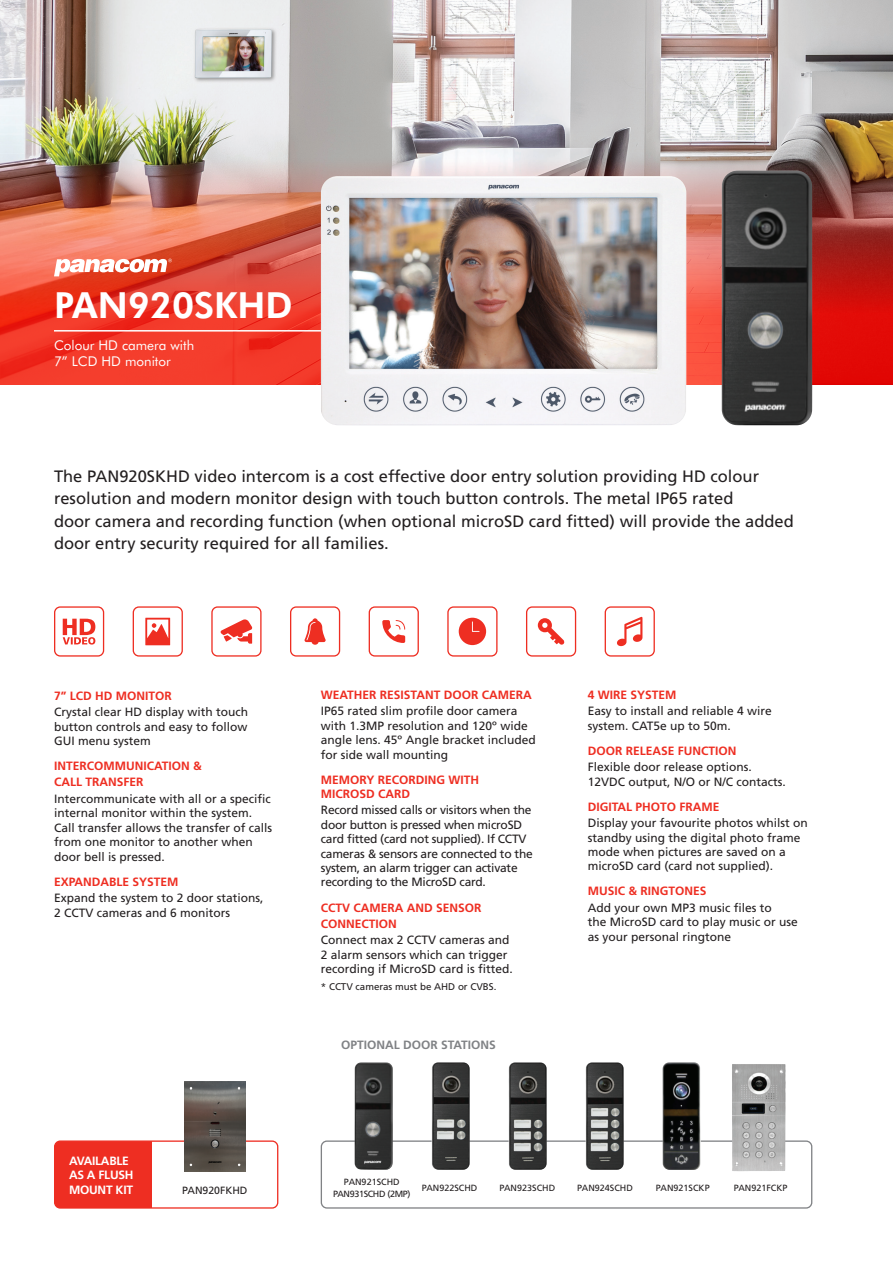
<style>
.page{position:relative;width:893px;height:1263px;background:#fff}
.page>*{position:absolute;margin:0;border:0;box-sizing:border-box;transform-origin:0 0}
.t1{font:800 36px "Futura BT";color:#fff}
.t2{font:16.5px/22.5px "Frutiger";color:#231f20}
.t3{font:13.5px/16.2px "Futura BT";color:#fff}
.t4{font:12px/14.4px "Frutiger";color:#231f20}
.t5{font:700 12px/16.2px "Frutiger";color:#ee2e22}
.t6{font:12px/14.4px "Frutiger";letter-spacing:-.02em;color:#231f20}
.t7{font:700 12px/14.4px "Frutiger";letter-spacing:-.02em;color:#fff}
.t8{font:700 12px "Frutiger";color:#808285}
.t9{font:10.5px "Frutiger";color:#231f20}
.t10{font:9.75px "Frutiger";color:#231f20}
.t11{font:9px "Frutiger";color:#231f20}
.t12{font:9px/12.9px "Frutiger";letter-spacing:-.04em;color:#231f20;text-align:center}
</style>
<div class="page">
<img style="left:0;top:0;width:893px;height:158px">
<img style="left:0;top:158px;width:893px;height:226px">
<hr style="left:54px;top:330px;width:450px;height:2px;background:#fff">
<svg style="left:54px;top:259px;width:118px;height:17px"></svg>
<img style="left:722px;top:171px;width:90px;height:254px">
<img style="left:321px;top:176px;width:365px;height:249px">
<svg style="left:459px;top:618px;width:27px;height:27px"></svg>
<div style="left:447px;top:606px;width:50px;height:51px;border:1px solid #ee2e22;border-radius:6px"></div>
<svg style="left:145px;top:618px;width:25px;height:27px"></svg>
<div style="left:133px;top:606px;width:50px;height:51px;border:1px solid #ee2e22;border-radius:6px"></div>
<svg style="left:538px;top:618px;width:27px;height:27px"></svg>
<div style="left:526px;top:606px;width:50px;height:51px;border:1px solid #ee2e22;border-radius:6px"></div>
<svg style="left:221px;top:619px;width:31px;height:25px"></svg>
<div style="left:211px;top:606px;width:51px;height:51px;border:1px solid #ee2e22;border-radius:6px"></div>
<svg style="left:305px;top:618px;width:21px;height:27px"></svg>
<div style="left:290px;top:606px;width:50px;height:51px;border:1px solid #ee2e22;border-radius:6px"></div>
<svg style="left:617px;top:617px;width:25px;height:29px"></svg>
<div style="left:605px;top:606px;width:50px;height:51px;border:1px solid #ee2e22;border-radius:6px"></div>
<svg style="left:382px;top:620px;width:23px;height:23px"></svg>
<div style="left:369px;top:606px;width:50px;height:51px;border:1px solid #ee2e22;border-radius:6px"></div>
<div style="left:54px;top:606px;width:50px;height:51px;border:1px solid #ee2e22;border-radius:6px"></div>
<svg style="left:63px;top:619px;width:32px;height:26px"></svg>
<div style="left:55px;top:1141px;width:97px;height:67px;background:#ee2e22"></div>
<div style="left:54px;top:1140px;width:224px;height:68px;border:1px solid #ee2e22;border-radius:6px"></div>
<img style="left:184px;top:1081px;width:61px;height:90px">
<div style="left:321px;top:1140px;width:491px;height:68px;border:1px solid #808285;border-radius:6px"></div>
<img style="left:663px;top:1062px;width:38px;height:108px">
<img style="left:355px;top:1062px;width:38px;height:108px">
<img style="left:432px;top:1062px;width:38px;height:108px">
<img style="left:509px;top:1062px;width:38px;height:108px">
<img style="left:586px;top:1062px;width:38px;height:108px">
<img style="left:732px;top:1064px;width:54px;height:107px">
<h1 class="t1" style="left:54px;top:283px;width:240px">PAN920SKHD</h1>
<p class="t3" style="left:54px;top:337px;width:142px">Colour HD camera with<br>7” LCD HD monitor</p>
<p class="t2" style="left:54px;top:465px;width:741px">The PAN920SKHD video intercom is a cost effective door entry solution providing HD colour resolution and modern monitor design with touch button controls. The metal IP65 rated<br>door camera and recording function (when optional microSD card fitted) will provide the added door entry security required for all families.</p>
<p class="t5" style="left:54px;top:688px;width:119px">7” LCD HD MONITOR</p>
<p class="t4" style="left:54px;top:705px;width:196px;text-align:justify">Crystal clear HD display with touch button controls and easy to follow GUI menu system</p>
<p class="t5" style="left:54px;top:758px;width:149px">INTERCOMMUNICATION &amp;<br>CALL TRANSFER</p>
<p class="t4" style="left:54px;top:792px;width:220px">Intercommunicate with all or a specific internal monitor within the system.<br>Call transfer allows the transfer of calls from one monitor to another when door bell is pressed.</p>
<p class="t5" style="left:54px;top:873px;width:126px">EXPANDABLE SYSTEM</p>
<p class="t4" style="left:54px;top:891px;width:211px">Expand the system to 2 door stations,<br>2 CCTV cameras and 6 monitors</p>
<p class="t5" style="left:321px;top:686px;width:212px">WEATHER RESISTANT DOOR CAMERA</p>
<p class="t4" style="left:321px;top:704px;width:216px">IP65 rated slim profile door camera with 1.3MP resolution and 120º wide angle lens. 45º Angle bracket included for side wall mounting</p>
<p class="t5" style="left:321px;top:772px;width:160px;line-height:14.4px">MEMORY RECORDING WITH<br>MICROSD CARD</p>
<p class="t6" style="left:321px;top:803px;width:213px">Record missed calls or visitors when the door button is pressed when microSD card fitted (card not supplied). If CCTV cameras &amp; sensors are connected to the system, an alarm trigger can activate recording to the MicroSD card.</p>
<p class="t5" style="left:321px;top:899px;width:162px">CCTV CAMERA AND SENSOR<br>CONNECTION</p>
<p class="t4" style="left:321px;top:933px;width:194px">Connect max 2 CCTV cameras and<br>2 alarm sensors which can trigger recording if MicroSD card is fitted.</p>
<p class="t10" style="left:321px;top:980px;width:177px">* CCTV cameras must be AHD or CVBS.</p>
<p class="t8" style="left:341px;top:1037px;width:156px">OPTIONAL DOOR STATIONS</p>
<p class="t5" style="left:588px;top:686px;width:90px">4 WIRE SYSTEM</p>
<p class="t4" style="left:588px;top:704px;width:186px">Easy to install and reliable 4 wire system. CAT5e up to 50m.</p>
<p class="t5" style="left:588px;top:742px;width:150px">DOOR RELEASE FUNCTION</p>
<p class="t4" style="left:588px;top:760px;width:200px">Flexible door release options.<br>12VDC output, N/O or N/C contacts.</p>
<p class="t5" style="left:588px;top:798px;width:133px">DIGITAL PHOTO FRAME</p>
<p class="t4" style="left:588px;top:816px;width:222px">Display your favourite photos whilst on standby using the digital photo frame mode when pictures are saved on a microSD card (card not supplied).</p>
<p class="t5" style="left:588px;top:883px;width:120px">MUSIC &amp; RINGTONES</p>
<p class="t4" style="left:588px;top:901px;width:212px">Add your own MP3 music files to<br>the MicroSD card to play music or use as your personal ringtone</p>
<p class="t7" style="left:69px;top:1153px;width:66px">AVAILABLE<br>AS A FLUSH<br>MOUNT KIT</p>
<p class="t9" style="left:182px;top:1184px;width:67px">PAN920FKHD</p>
<p class="t12" style="left:333px;top:1175px;width:79px">PAN921SCHD<br>PAN931SCHD (2MP)</p>
<p class="t11" style="left:422px;top:1182px;width:57px">PAN922SCHD</p>
<p class="t11" style="left:499px;top:1182px;width:57px">PAN923SCHD</p>
<p class="t11" style="left:577px;top:1182px;width:57px">PAN924SCHD</p>
<p class="t11" style="left:656px;top:1182px;width:55px">PAN921SCKP</p>
<p class="t11" style="left:734px;top:1182px;width:55px">PAN921FCKP</p>
</div>
